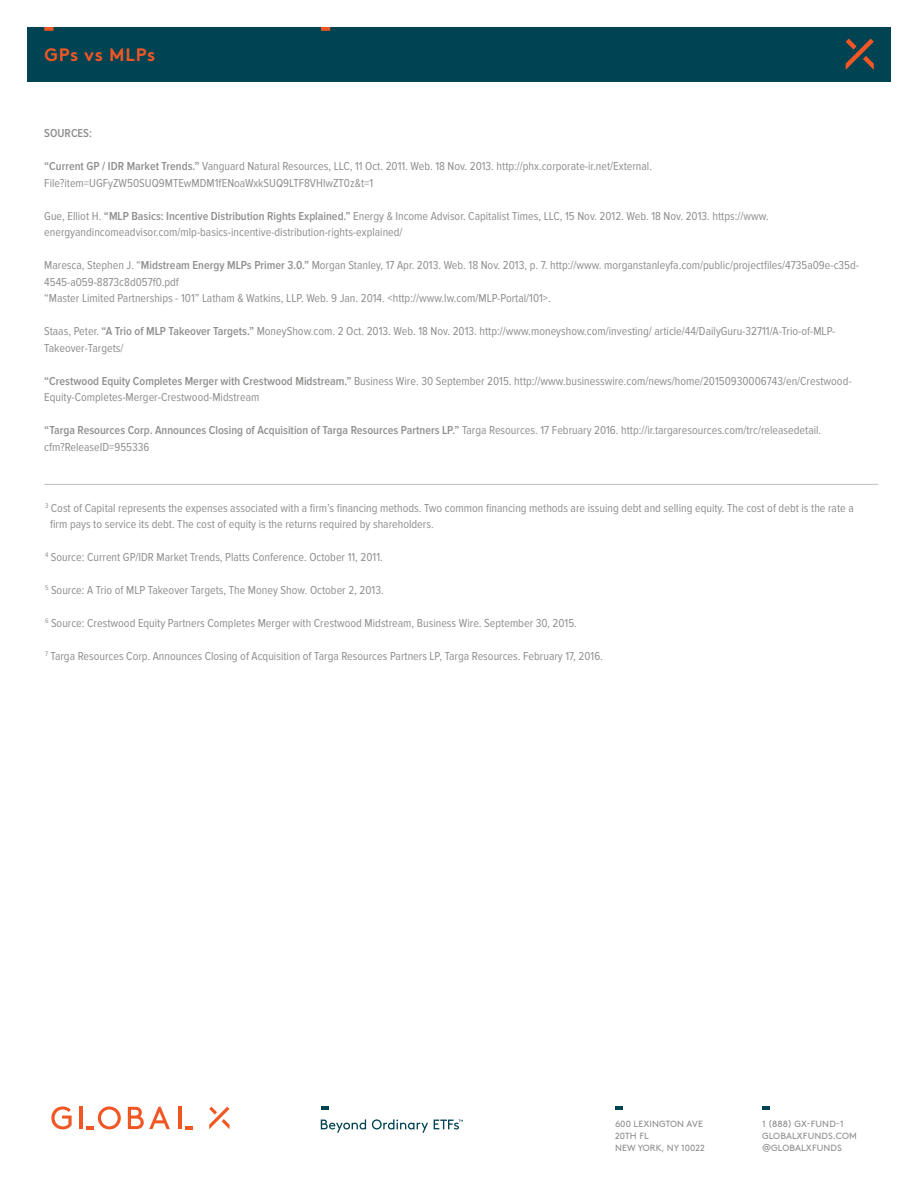
<style>
.page{position:relative;width:918px;height:1188px;background:#fff}
.page>*{position:absolute;margin:0;border:0;box-sizing:border-box;transform-origin:0 0}
.t1{font:700 18px "Brown Std";letter-spacing:.035em;color:#f15725}
.t2{font:12px/16.5px "Proxima Nova Cond";color:#8f8f8e}
.t3{font:600 12px "Proxima Nova Cond";color:#8f8f8e}
.t4{font:9px/12px "Brown Std";letter-spacing:.015em;color:#8f8f8e}
.s1{font-weight:600}
</style>
<div class="page">
<div style="left:27px;top:27px;width:864px;height:54px;background:#004352"></div>
<svg style="left:846px;top:39px;width:28px;height:31px"></svg>
<svg style="left:44px;top:27px;width:10px;height:4px"></svg>
<svg style="left:321px;top:27px;width:9px;height:4px"></svg>
<svg style="left:128px;top:1107px;width:42px;height:22px"></svg>
<svg style="left:209px;top:1107px;width:20px;height:22px"></svg>
<hr style="left:178px;top:1107px;width:4px;height:22px;background:#f15725">
<svg style="left:185px;top:1126px;width:8px;height:3px"></svg>
<svg style="left:51px;top:1106px;width:21px;height:23px"></svg>
<hr style="left:80px;top:1107px;width:3px;height:22px;background:#f15725">
<svg style="left:86px;top:1106px;width:35px;height:23px"></svg>
<svg style="left:762px;top:1106px;width:8px;height:4px"></svg>
<svg style="left:615px;top:1106px;width:8px;height:4px"></svg>
<svg style="left:321px;top:1106px;width:8px;height:4px"></svg>
<svg style="left:321px;top:1119px;width:45px;height:14px"></svg>
<svg style="left:372px;top:1119px;width:56px;height:14px"></svg>
<svg style="left:434px;top:1120px;width:29px;height:10px"></svg>
<hr style="left:44px;top:484px;width:834px;height:1px;background:#bdbebc">
<h1 class="t1" style="left:44px;top:44px;width:113px">GPs vs MLPs</h1>
<p class="t3" style="left:44px;top:128px;width:49px">SOURCES:</p>
<p class="t2" style="left:44px;top:158px;width:609px"><span class="s1">“Current GP / IDR Market Trends.”</span> Vanguard Natural Resources, LLC, 11 Oct. 2011. Web. 18 Nov. 2013. http://phx.corporate-ir.net/External.<br>File?item=UGFyZW50SUQ9MTEwMDM1fENoaWxkSUQ9LTF8VHlwZT0z&amp;t=1</p>
<p class="t2" style="left:44px;top:208px;width:726px">Gue, Elliot H. <span class="s1">“MLP Basics: Incentive Distribution Rights Explained.”</span> Energy &amp; Income Advisor. Capitalist Times, LLC, 15 Nov. 2012. Web. 18 Nov. 2013. https://www. energyandincomeadvisor.com/mlp-basics-incentive-distribution-rights-explained/</p>
<p class="t2" style="left:44px;top:257px;width:816px">Maresca, Stephen J. “<span class="s1">Midstream Energy MLPs Primer 3.0.”</span> Morgan Stanley, 17 Apr. 2013. Web. 18 Nov. 2013, p. 7. http://www. morganstanleyfa.com/public/projectfiles/4735a09e-c35d-<br>4545-a059-8873c8d057f0.pdf<br>“Master Limited Partnerships - 101” Latham &amp; Watkins, LLP. Web. 9 Jan. 2014. &lt;http://www.lw.com/MLP-Portal/101&gt;.</p>
<p class="t2" style="left:44px;top:323px;width:793px">Staas, Peter. <span class="s1">“A Trio of MLP Takeover Targets.”</span> MoneyShow.com. 2 Oct. 2013. Web. 18 Nov. 2013. http://www.moneyshow.com/investing/ article/44/DailyGuru-32711/A-Trio-of-MLP-<br>Takeover-Targets/</p>
<p class="t2" style="left:44px;top:373px;width:809px"><span class="s1">“Crestwood Equity Completes Merger with Crestwood Midstream.”</span> Business Wire. 30 September 2015. http://www.businesswire.com/news/home/20150930006743/en/Crestwood-<br>Equity-Completes-Merger-Crestwood-Midstream</p>
<p class="t2" style="left:44px;top:422px;width:779px"><span class="s1">“Targa Resources Corp. Announces Closing of Acquisition of Targa Resources Partners LP.”</span> Targa Resources. 17 February 2016. http://ir.targaresources.com/trc/releasedetail. cfm?ReleaseID=955336</p>
<p class="t2" style="left:50px;top:500px;width:805px;text-indent:-5px"><sup>3</sup> Cost of Capital represents the expenses associated with a firm’s financing methods. Two common financing methods are issuing debt and selling equity. The cost of debt is the rate a firm pays to service its debt. The cost of equity is the returns required by shareholders.</p>
<p class="t2" style="left:45px;top:549px;width:339px"><sup>4</sup> Source: Current GP/IDR Market Trends, Platts Conference. October 11, 2011.</p>
<p class="t2" style="left:45px;top:582px;width:340px"><sup>5</sup> Source: A Trio of MLP Takeover Targets, The Money Show. October 2, 2013.</p>
<p class="t2" style="left:45px;top:615px;width:534px"><sup>6</sup> Source: Crestwood Equity Partners Completes Merger with Crestwood Midstream, Business Wire. September 30, 2015.</p>
<p class="t2" style="left:45px;top:648px;width:560px"><sup>7</sup> Targa Resources Corp. Announces Closing of Acquisition of Targa Resources Partners LP, Targa Resources. February 17, 2016.</p>
<p class="t4" style="left:615px;top:1118px;width:91px">600 LEXINGTON AVE<br>20TH FL<br>NEW YORK, NY 10022</p>
<p class="t4" style="left:762px;top:1118px;width:97px">1 (888) GX-FUND-1<br>GLOBALXFUNDS.COM @GLOBALXFUNDS</p>
</div>
